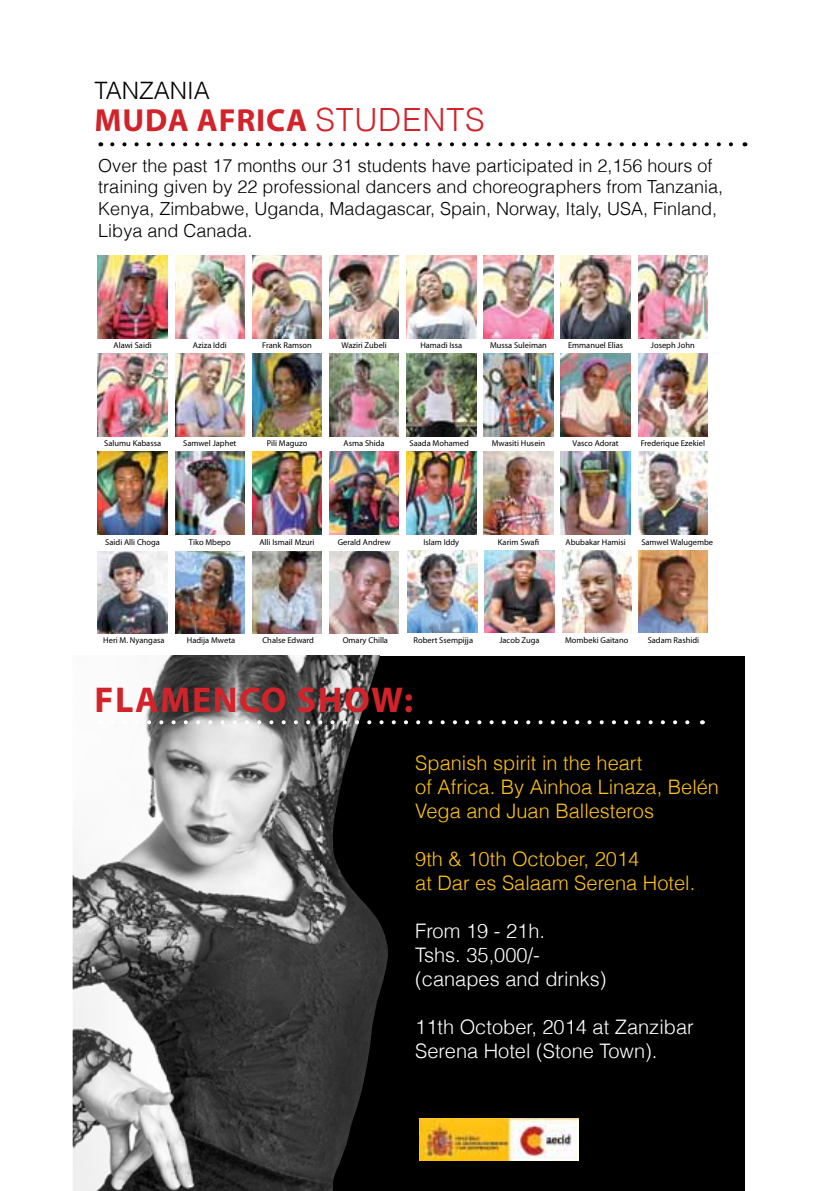
<style>
.page{position:relative;width:840px;height:1191px;background:#fff}
.page>*{position:absolute;margin:0;border:0;box-sizing:border-box;transform-origin:0 0}
.t1{font:700 36px "Myriad Pro";letter-spacing:.04em;color:#d2232a}
.t2{font:700 32px "Myriad Pro";letter-spacing:.025em;color:#d2232a}
.t3{font:300 24px "Helvetica";color:#000}
.t4{font:300 20px/24px "Helvetica";color:#ffc313}
.t5{font:300 20px/24px "Helvetica";color:#fff}
.t6{font:300 18px/21.6px "Helvetica";color:#000}
.t7{font:8.4px "Myriad Pro";color:#000}
.s1{font-family:"Helvetica";font-weight:300}
</style>
<div class="page">
<div style="left:73px;top:656px;width:671px;height:535px;background:#000"></div>
<img style="left:73px;top:655px;width:315px;height:536px">
<svg style="left:112px;top:142px;width:621px;height:4px"></svg>
<img style="left:419px;top:1119px;width:159px;height:41px">
<svg style="left:112px;top:720px;width:578px;height:4px"></svg>
<img style="left:98px;top:256px;width:69px;height:82px">
<img style="left:98px;top:353px;width:69px;height:83px">
<img style="left:98px;top:452px;width:69px;height:82px">
<img style="left:98px;top:551px;width:69px;height:83px">
<img style="left:175px;top:256px;width:69px;height:82px">
<img style="left:175px;top:353px;width:69px;height:83px">
<img style="left:175px;top:452px;width:69px;height:82px">
<img style="left:175px;top:551px;width:69px;height:83px">
<img style="left:252px;top:256px;width:69px;height:82px">
<img style="left:252px;top:353px;width:69px;height:83px">
<img style="left:252px;top:452px;width:69px;height:82px">
<img style="left:252px;top:551px;width:69px;height:83px">
<img style="left:329px;top:256px;width:69px;height:82px">
<img style="left:329px;top:353px;width:69px;height:83px">
<img style="left:329px;top:452px;width:69px;height:82px">
<img style="left:329px;top:551px;width:69px;height:83px">
<img style="left:406px;top:256px;width:70px;height:82px">
<img style="left:406px;top:353px;width:70px;height:83px">
<img style="left:406px;top:452px;width:70px;height:82px">
<img style="left:483px;top:256px;width:70px;height:82px">
<img style="left:560px;top:256px;width:70px;height:82px">
<img style="left:638px;top:256px;width:69px;height:82px">
<img style="left:562px;top:550px;width:69px;height:83px">
<img style="left:638px;top:550px;width:69px;height:83px">
<img style="left:483px;top:353px;width:70px;height:83px">
<img style="left:560px;top:353px;width:70px;height:83px">
<img style="left:638px;top:353px;width:69px;height:83px">
<img style="left:484px;top:550px;width:70px;height:83px">
<img style="left:483px;top:452px;width:70px;height:82px">
<img style="left:560px;top:452px;width:70px;height:82px">
<img style="left:638px;top:452px;width:69px;height:82px">
<img style="left:407px;top:550px;width:70px;height:83px">
<h3 class="t3" style="left:95px;top:72px;width:117px">TANZANIA</h3>
<h2 class="t2" style="left:95px;top:100px;width:391px">MUDA AFRICA <span class="s1">STUDENTS</span></h2>
<p class="t6" style="left:98px;top:154px;width:626px">Over the past 17 months our 31 students have participated in 2,156 hours of training given by 22 professional dancers and choreographers from Tanzania, Kenya, Zimbabwe, Uganda, Madagascar, Spain, Norway, Italy, USA, Finland, Libya and Canada.</p>
<p class="t7" style="left:113px;top:340px;width:40px">Alawi Saidi</p>
<p class="t7" style="left:193px;top:340px;width:35px">Aziza Iddi</p>
<p class="t7" style="left:262px;top:340px;width:51px">Frank Ramson</p>
<p class="t7" style="left:341px;top:340px;width:47px">Waziri Zubeli</p>
<p class="t7" style="left:420px;top:340px;width:44px">Hamadi Issa</p>
<p class="t7" style="left:490px;top:340px;width:58px">Mussa Suleiman</p>
<p class="t7" style="left:567px;top:340px;width:57px">Emmanuel Elias</p>
<p class="t7" style="left:650px;top:340px;width:45px">Joseph John</p>
<p class="t7" style="left:104px;top:438px;width:58px">Salumu Kabassa</p>
<p class="t7" style="left:183px;top:438px;width:55px">Samwel Japhet</p>
<p class="t7" style="left:266px;top:438px;width:42px">Pili Maguzo</p>
<p class="t7" style="left:343px;top:438px;width:43px">Asma Shida</p>
<p class="t7" style="left:409px;top:438px;width:61px">Saada Mohamed</p>
<p class="t7" style="left:491px;top:438px;width:55px">Mwasiti Husein</p>
<p class="t7" style="left:572px;top:438px;width:48px">Vasco Adorat</p>
<p class="t7" style="left:640px;top:438px;width:66px">Frederique Ezekiel</p>
<p class="t7" style="left:105px;top:537px;width:56px">Saidi Alli Choga</p>
<p class="t7" style="left:189px;top:537px;width:43px">Tiko Mbepo</p>
<p class="t7" style="left:259px;top:537px;width:56px">Alli Ismail Mzuri</p>
<p class="t7" style="left:337px;top:537px;width:54px">Gerald Andrew</p>
<p class="t7" style="left:423px;top:537px;width:37px">Islam Iddy</p>
<p class="t7" style="left:497px;top:537px;width:43px">Karim Swafi</p>
<p class="t7" style="left:565px;top:537px;width:62px">Abubakar Hamisi</p>
<p class="t7" style="left:641px;top:537px;width:73px">Samwel Walugembe</p>
<p class="t7" style="left:103px;top:634px;width:63px">Heri M. Nyangasa</p>
<p class="t7" style="left:187px;top:635px;width:50px">Hadija Mweta</p>
<p class="t7" style="left:262px;top:635px;width:53px">Chalse Edward</p>
<p class="t7" style="left:342px;top:634px;width:47px">Omary Chilla</p>
<p class="t7" style="left:413px;top:635px;width:61px">Robert Ssempijja</p>
<p class="t7" style="left:499px;top:634px;width:42px">Jacob Zuga</p>
<p class="t7" style="left:564px;top:634px;width:65px">Mombeki Gaitano</p>
<p class="t7" style="left:647px;top:634px;width:53px">Sadam Rashidi</p>
<h1 class="t1" style="left:95px;top:677px;width:320px">FLAMENCO SHOW:</h1>
<h3 class="t4" style="left:415px;top:749px;width:305px">Spanish spirit in the heart<br>of Africa. By Ainhoa Linaza, Belén<br>Vega and Juan Ballesteros</h3>
<h3 class="t4" style="left:415px;top:845px;width:281px">9th &amp; 10th October, 2014<br>at Dar es Salaam Serena Hotel.</h3>
<h3 class="t5" style="left:415px;top:917px;width:193px">From 19 - 21h.<br>Tshs. 35,000/- (canapes and drinks)</h3>
<h3 class="t5" style="left:415px;top:1013px;width:280px">11th October, 2014 at Zanzibar<br>Serena Hotel (Stone Town).</h3>
</div>
